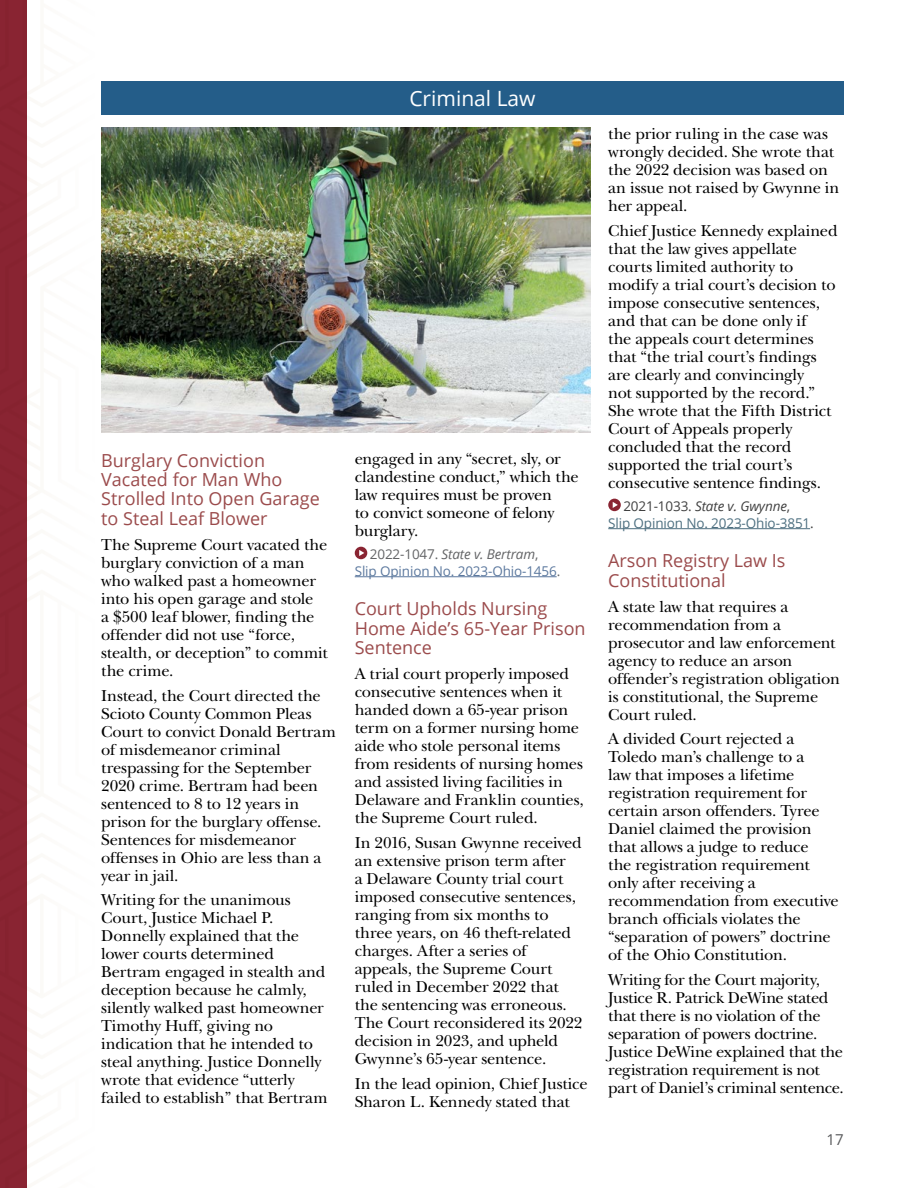
<style>
.page{position:relative;width:918px;height:1188px;background:#fff}
.page>*{position:absolute;margin:0;border:0;box-sizing:border-box;transform-origin:0 0}
.t1{font:21px "Open Sans";color:#fff}
.t2{font:18px/19.5px "Open Sans";color:#9b4b4c}
.t3{font:16.5px/18px "New Baskerville Std";letter-spacing:-.01em;color:#000}
.t4{font:15px "Open Sans";color:#58595b}
.t5{font:13.5px/16.5px "Open Sans";letter-spacing:-.01em;color:#5b789e;text-align:center}
.t6{font:13.5px/16.5px "Open Sans";letter-spacing:-.01em;color:#4d6f80;text-align:center}
.s1{color:#636466}
.s2{font-style:italic;color:#636466}
.s3{color:#404040}
.s4{font-style:italic;color:#404040}
</style>
<div class="page">
<svg style="left:0;top:0;width:135px;height:1188px"></svg>
<div style="left:101px;top:81px;width:743px;height:34px;background:#245d89"></div>
<img style="left:101px;top:128px;width:490px;height:304px">
<hr style="left:355px;top:576px;width:202px;height:1px;background:#5b789e">
<svg style="left:355px;top:547px;width:12px;height:12px"></svg>
<hr style="left:608px;top:528px;width:202px;height:1px;background:#4d6f80">
<svg style="left:608px;top:499px;width:13px;height:12px"></svg>
<p class="t2" style="left:101px;top:450px;width:220px">Burglary Conviction<br>Vacated for Man Who<br>Strolled Into Open Garage to Steal Leaf Blower</p>
<p class="t3" style="left:101px;top:536px;width:228px">The Supreme Court vacated the burglary conviction of a man who walked past a homeowner into his open garage and stole<br>a $500 leaf blower, finding the offender did not use “force, stealth, or deception” to commit the crime.</p>
<p class="t3" style="left:101px;top:686px;width:236px">Instead, the Court directed the<br>Scioto County Common Pleas<br>Court to convict Donald Bertram of misdemeanor criminal trespassing for the September<br>2020 crime. Bertram had been sentenced to 8 to 12 years in prison for the burglary offense.<br>Sentences for misdemeanor offenses in Ohio are less than a year in jail.</p>
<p class="t3" style="left:101px;top:891px;width:228px">Writing for the unanimous<br>Court, Justice Michael P.<br>Donnelly explained that the lower courts determined<br>Bertram engaged in stealth and deception because he calmly, silently walked past homeowner<br>Timothy Huff, giving no indication that he intended to steal anything. Justice Donnelly wrote that evidence “utterly failed to establish” that Bertram</p>
<p class="t1" style="left:409px;top:84px;width:128px">Criminal Law</p>
<p class="t3" style="left:355px;top:450px;width:226px">engaged in any “secret, sly, or clandestine conduct,” which the law requires must be proven<br>to convict someone of felony burglary.</p>
<p class="t5" style="left:355px;top:546px;width:205px"><span class="s1">2022-1047.</span> <span class="s2">State v. Bertram</span><span class="s1">,<br></span>Slip Opinion No. 2023-Ohio-1456<span class="s1">.</span></p>
<p class="t2" style="left:355px;top:599px;width:232px">Court Upholds Nursing<br>Home Aide’s 65-Year Prison<br>Sentence</p>
<p class="t3" style="left:355px;top:665px;width:231px">A trial court properly imposed consecutive sentences when it handed down a 65-year prison term on a former nursing home aide who stole personal items from residents of nursing homes and assisted living facilities in<br>Delaware and Franklin counties, the Supreme Court ruled.</p>
<p class="t3" style="left:355px;top:834px;width:229px">In 2016, Susan Gwynne received an extensive prison term after<br>a Delaware County trial court imposed consecutive sentences, ranging from six months to three years, on 46 theft-related charges. After a series of appeals, the Supreme Court ruled in December 2022 that the sentencing was erroneous.<br>The Court reconsidered its 2022 decision in 2023, and upheld<br>Gwynne’s 65-year sentence.</p>
<p class="t3" style="left:355px;top:1075px;width:234px">In the lead opinion, Chief Justice<br>Sharon L. Kennedy stated that</p>
<p class="t3" style="left:608px;top:125px;width:233px">the prior ruling in the case was wrongly decided. She wrote that the 2022 decision was based on an issue not raised by Gwynne in her appeal.</p>
<p class="t3" style="left:608px;top:222px;width:231px">Chief Justice Kennedy explained that the law gives appellate courts limited authority to modify a trial court’s decision to impose consecutive sentences, and that can be done only if<br>the appeals court determines that “the trial court’s findings are clearly and convincingly<br>not supported by the record.”<br>She wrote that the Fifth District<br>Court of Appeals properly concluded that the record supported the trial court’s consecutive sentence findings.</p>
<p class="t6" style="left:608px;top:498px;width:205px"><span class="s3">2021-1033.</span> <span class="s4">State v. Gwynne</span><span class="s3">,<br></span>Slip Opinion No. 2023-Ohio-3851<span class="s3">.</span></p>
<p class="t2" style="left:608px;top:551px;width:179px">Arson Registry Law Is<br>Constitutional</p>
<p class="t3" style="left:608px;top:597px;width:233px">A state law that requires a recommendation from a prosecutor and law enforcement agency to reduce an arson offender’s registration obligation is constitutional, the Supreme<br>Court ruled.</p>
<p class="t3" style="left:608px;top:730px;width:232px">A divided Court rejected a<br>Toledo man’s challenge to a<br>law that imposes a lifetime registration requirement for certain arson offenders. Tyree<br>Daniel claimed the provision that allows a judge to reduce<br>the registration requirement only after receiving a recommendation from executive branch officials violates the “separation of powers” doctrine of the Ohio Constitution.</p>
<p class="t3" style="left:608px;top:971px;width:237px">Writing for the Court majority, Justice R. Patrick DeWine stated that there is no violation of the separation of powers doctrine.<br>Justice DeWine explained that the registration requirement is not part of Daniel’s criminal sentence.</p>
<p class="t4" style="left:827px;top:1129px;width:19px">17</p>
</div>
